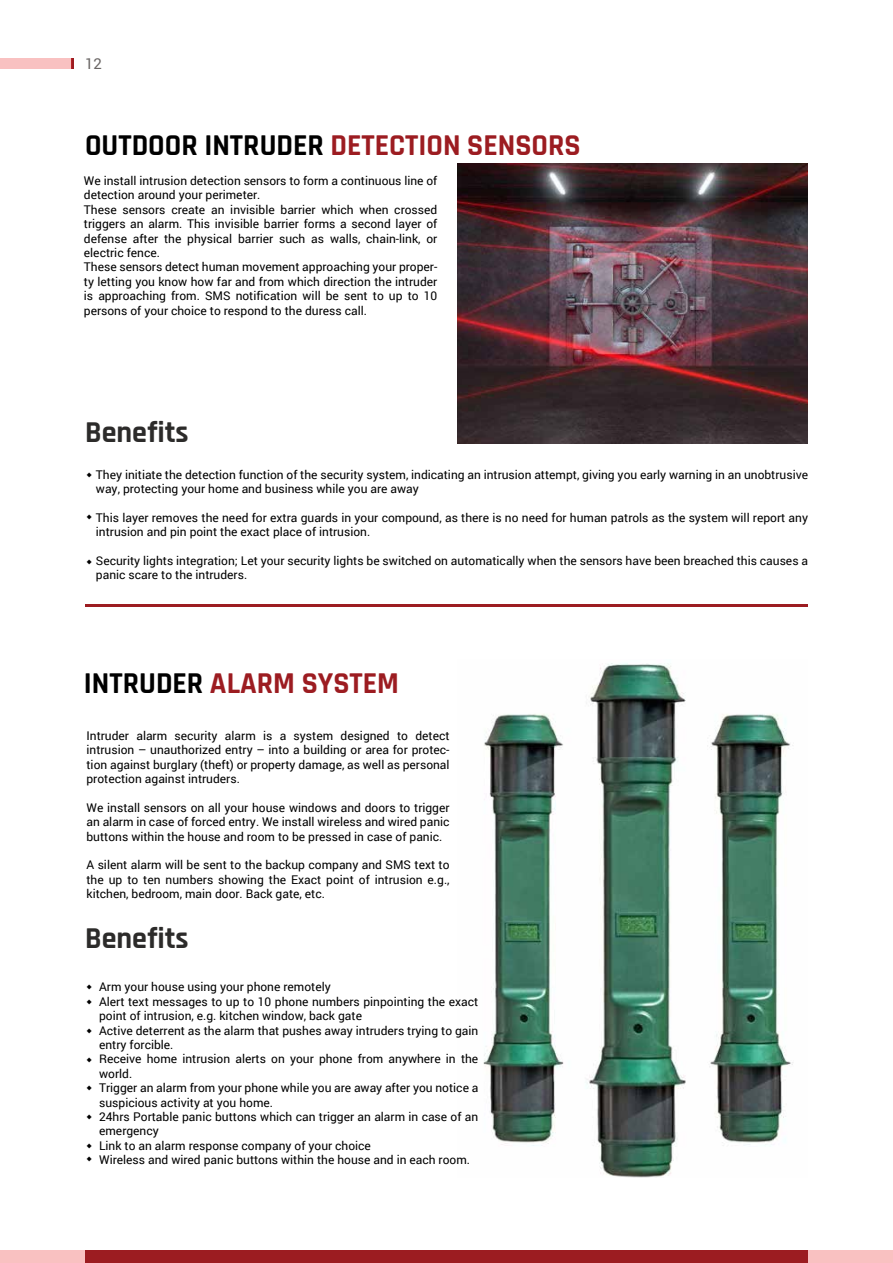
<style>
.page{position:relative;width:893px;height:1263px;background:#fff}
.page>*{position:absolute;margin:0;border:0;box-sizing:border-box;transform-origin:0 0}
.t1{font:700 30px "Rajdhani";color:#9c1c21}
.t2{font:700 30px "Rajdhani";color:#2c2b2a}
.t3{font:15px "Roboto";color:#6a6665}
.t4{font:12px/14.4px "Roboto";color:#000}
.t5{font:12px/15px "Minion Pro";color:#000}
.s1{color:#000}
.s2{font-family:"Minion Pro"}
</style>
<div class="page">
<img style="left:483px;top:663px;width:310px;height:515px">
<img style="left:457px;top:164px;width:351px;height:279px">
<div style="left:0;top:1250px;width:893px;height:13px;background:#f9c1c1"></div>
<div style="left:85px;top:1250px;width:723px;height:13px;background:#9c1c21"></div>
<hr style="left:85px;top:605px;width:723px;height:2px;background:#9c1c21">
<svg style="left:71px;top:58px;width:3px;height:11px"></svg>
<div style="left:0;top:58px;width:71px;height:11px;background:#f9c1c1"></div>
<p class="t3" style="left:85px;top:53px;width:18px">12</p>
<h1 class="t1" style="left:85px;top:128px;width:497px"><span class="s1">OUTDOOR INTRUDER</span> DETECTION SENSORS</h1>
<p class="t4" style="left:84px;top:173px;width:355px">We install intrusion detection sensors to form a continuous line of detection around your perimeter.<br>These sensors create an invisible barrier which when crossed triggers an alarm. This invisible barrier forms a second layer of defense after the physical barrier such as walls, chain-link, or electric fence.<br>These sensors detect human movement approaching your proper&shy;ty letting you know how far and from which direction the intruder is approaching from. SMS notification will be sent to up to 10 persons of your choice to respond to the duress call.</p>
<h1 class="t2" style="left:85px;top:414px;width:105px">Benefits</h1>
<p class="t4" style="left:96px;top:467px;width:714px;text-indent:-9px"><span class="s2">◆</span> They initiate the detection function of the security system, indicating an intrusion attempt, giving you early warning in an unobtrusive way, protecting your home and business while you are away</p>
<p class="t4" style="left:96px;top:510px;width:714px">This layer removes the need for extra guards in your compound, as there is no need for human patrols as the system will report any intrusion and pin point the exact place of intrusion.</p>
<p class="t4" style="left:96px;top:553px;width:714px;text-indent:-9px"><span class="s2">◆</span> Security lights integration; Let your security lights be switched on automatically when the sensors have been breached this causes a panic scare to the intruders.</p>
<p class="t5" style="left:87px;top:509px;width:7px">◆</p>
<h1 class="t1" style="left:84px;top:665px;width:317px"><span class="s1">INTRUDER</span> ALARM SYSTEM</h1>
<p class="t4" style="left:87px;top:728px;width:365px;text-align:justify">Intruder alarm security alarm is a system designed to detect intrusion – unauthorized entry – into a building or area for protec&shy;tion against burglary (theft) or property damage, as well as personal protection against intruders.</p>
<p class="t4" style="left:87px;top:800px;width:365px;text-align:justify">We install sensors on all your house windows and doors to trigger an alarm in case of forced entry. We install wireless and wired panic buttons within the house and room to be pressed in case of panic.</p>
<p class="t4" style="left:87px;top:857px;width:365px;text-align:justify">A silent alarm will be sent to the backup company and SMS text to the up to ten numbers showing the Exact point of intrusion e.g., kitchen, bedroom, main door. Back gate, etc.</p>
<h1 class="t2" style="left:85px;top:920px;width:105px">Benefits</h1>
<p class="t4" style="left:99px;top:979px;width:381px">Arm your house using your phone remotely<br>Alert text messages to up to 10 phone numbers pinpointing the exact point of intrusion, e.g. kitchen window, back gate<br>Active deterrent as the alarm that pushes away intruders trying to gain entry forcible.<br>Receive home intrusion alerts on your phone from anywhere in the world.<br>Trigger an alarm from your phone while you are away after you notice a suspicious activity at you home.<br>24hrs Portable panic buttons which can trigger an alarm in case of an emergency<br>Link to an alarm response company of your choice<br>Wireless and wired panic buttons within the house and in each room.</p>
<p class="t5" style="left:87px;top:979px;width:7px">◆ ◆</p>
<p class="t5" style="left:87px;top:1023px;width:7px">◆</p>
<p class="t5" style="left:87px;top:1051px;width:7px">◆</p>
<p class="t5" style="left:87px;top:1079px;width:7px">◆</p>
<p class="t5" style="left:87px;top:1108px;width:7px">◆</p>
<p class="t5" style="left:87px;top:1138px;width:7px;line-height:13.6px">◆ ◆</p>
</div>
